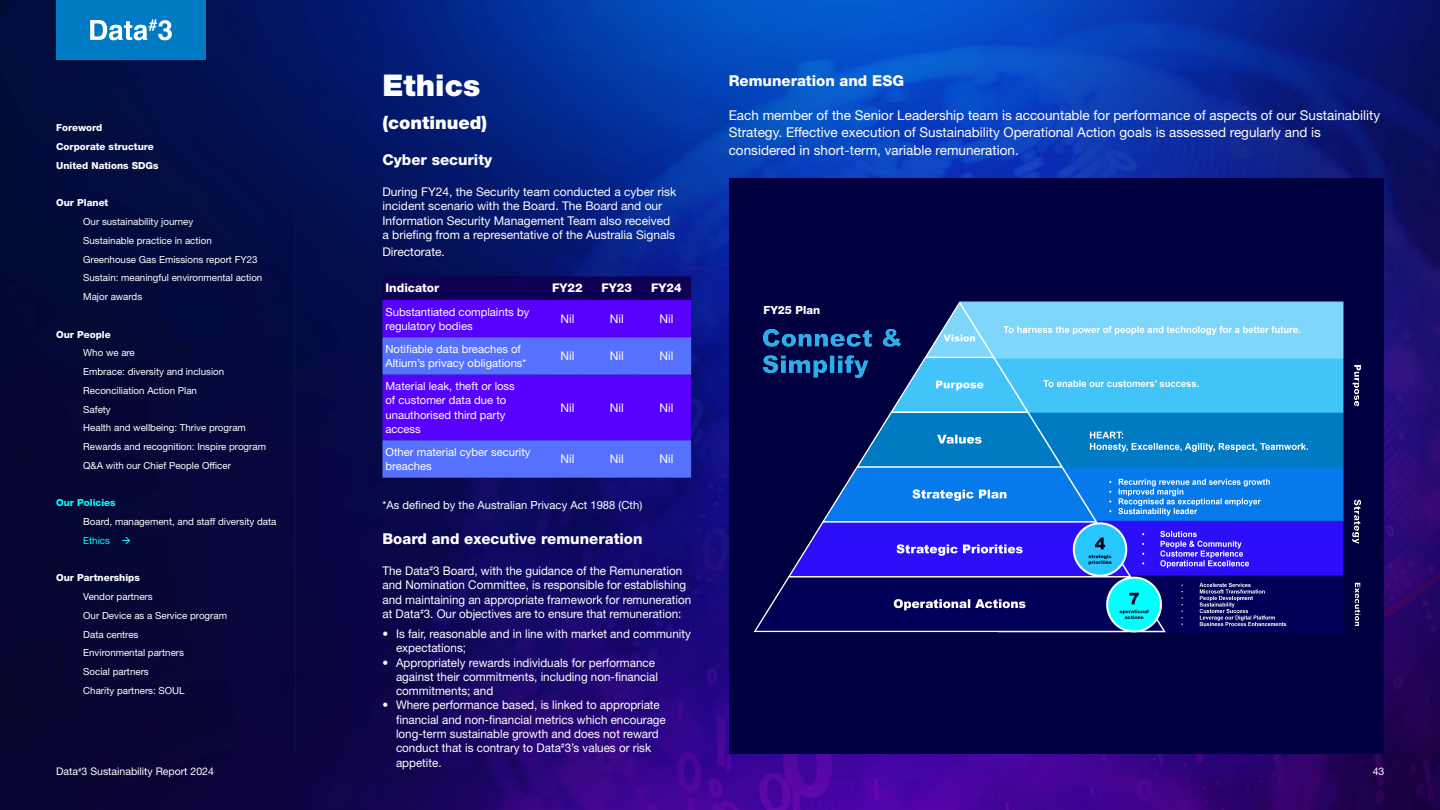
<style>
.page{position:relative;width:1440px;height:810px;background:#fff}
.page>*{position:absolute;margin:0;border:0;box-sizing:border-box;transform-origin:0 0}
.t1{font:900 30px "Helvetica Neue LT Std";color:#fff}
.t2{font:900 18px "Helvetica Neue LT Std";color:#fff}
.t3{font:800 15px "Helvetica Neue LT Std";color:#fff}
.t4{font:13.5px/17.2px "Helvetica Neue LT Std";color:#fff}
.t5{font:12px/14.2px "Helvetica Neue LT Std";color:#fff}
.t6{font:800 12px "Helvetica Neue LT Std";color:#fff}
.t7{font:11.25px/14.2px "Helvetica Neue LT Std";color:#fff}
.t8{font:800 11.25px "Helvetica Neue LT Std";color:#fff}
.t9{font:10.5px "Helvetica Neue LT Std";color:#fff}
.t10{font:9.75px "Helvetica Neue LT Std";color:#fff}
.t11{font:800 9.75px "Helvetica Neue LT Std";color:#fff}
.t12{font:800 9.75px "Helvetica Neue LT Std";color:#0ff}
.t13{font:9.75px "Helvetica Neue LT Std";color:#0ff}
</style>
<div class="page">
<img style="left:0;top:0;width:1440px;height:810px">
<svg style="left:382px;top:276px;width:309px;height:202px;background:#4d29e8"></svg>
<div style="left:729px;top:179px;width:655px;height:575px;background:#000040"></div>
<img style="left:753px;top:302px;width:608px;height:331px">
<div style="left:756px;top:306px;width:64px;height:18px;background:#000040"></div>
<img style="left:56px;top:0;width:149px;height:60px">
<hr style="left:295px;top:124px;width:1px;height:630px;background:#000595">
<h4 class="t3" style="left:729px;top:71px;width:177px">Remuneration and ESG</h4>
<p class="t4" style="left:729px;top:107px;width:653px">Each member of the Senior Leadership team is accountable for performance of aspects of our Sustainability<br>Strategy. Effective execution of Sustainability Operational Action goals is assessed regularly and is considered in short-term, variable remuneration.</p>
<h3 class="t1" style="left:382px;top:68px;width:99px">Ethics</h3>
<h3 class="t2" style="left:382px;top:112px;width:106px">(continued)</h3>
<h4 class="t3" style="left:382px;top:150px;width:111px">Cyber security</h4>
<p class="t5" style="left:382px;top:185px;width:295px">During FY24, the Security team conducted a cyber risk incident scenario with the Board. The Board and our Information Security Management Team also received a briefing from a representative of the Australia Signals</p>
<p class="t5" style="left:382px;top:245px;width:64px">Directorate.</p>
<p class="t6" style="left:386px;top:281px;width:55px">Indicator</p>
<p class="t6" style="left:552px;top:281px;width:32px">FY22</p>
<p class="t6" style="left:602px;top:281px;width:32px">FY23</p>
<p class="t6" style="left:651px;top:281px;width:32px">FY24</p>
<p class="t7" style="left:386px;top:304px;width:145px">Substantiated complaints by regulatory bodies</p>
<p class="t5" style="left:560px;top:311px;width:15px">Nil</p>
<p class="t5" style="left:610px;top:311px;width:15px">Nil</p>
<p class="t5" style="left:659px;top:311px;width:15px">Nil</p>
<p class="t7" style="left:386px;top:342px;width:143px">Notifiable data breaches of<br>Altium’s privacy obligations*</p>
<p class="t5" style="left:560px;top:349px;width:15px">Nil</p>
<p class="t5" style="left:610px;top:349px;width:15px">Nil</p>
<p class="t5" style="left:659px;top:349px;width:15px">Nil</p>
<p class="t7" style="left:386px;top:379px;width:131px">Material leak, theft or loss of customer data due to unauthorised third party access</p>
<p class="t11" style="left:56px;top:122px;width:48px">Foreword</p>
<p class="t11" style="left:56px;top:141px;width:99px">Corporate structure</p>
<p class="t11" style="left:56px;top:160px;width:104px">United Nations SDGs</p>
<p class="t11" style="left:56px;top:197px;width:54px">Our Planet</p>
<p class="t10" style="left:83px;top:216px;width:112px">Our sustainability journey</p>
<p class="t10" style="left:83px;top:235px;width:130px">Sustainable practice in action</p>
<p class="t10" style="left:83px;top:253px;width:176px">Greenhouse Gas Emissions report FY23</p>
<p class="t10" style="left:83px;top:272px;width:181px">Sustain: meaningful environmental action</p>
<p class="t10" style="left:83px;top:291px;width:61px">Major awards</p>
<p class="t11" style="left:56px;top:328px;width:56px">Our People</p>
<p class="t10" style="left:83px;top:347px;width:53px">Who we are</p>
<p class="t10" style="left:83px;top:366px;width:143px">Embrace: diversity and inclusion</p>
<p class="t10" style="left:83px;top:385px;width:115px">Reconciliation Action Plan</p>
<p class="t10" style="left:83px;top:403px;width:29px">Safety</p>
<p class="t10" style="left:83px;top:422px;width:164px">Health and wellbeing: Thrive program</p>
<p class="t10" style="left:83px;top:441px;width:184px">Rewards and recognition: Inspire program</p>
<p class="t10" style="left:83px;top:460px;width:149px">Q&amp;A with our Chief People Officer</p>
<p class="t12" style="left:56px;top:497px;width:61px">Our Policies</p>
<p class="t10" style="left:83px;top:516px;width:195px">Board, management, and staff diversity data</p>
<p class="t13" style="left:83px;top:535px;width:49px">Ethics →</p>
<p class="t11" style="left:56px;top:572px;width:85px">Our Partnerships</p>
<p class="t10" style="left:83px;top:591px;width:71px">Vendor partners</p>
<p class="t10" style="left:83px;top:610px;width:145px">Our Device as a Service program</p>
<p class="t10" style="left:83px;top:628px;width:57px">Data centres</p>
<p class="t10" style="left:83px;top:647px;width:102px">Environmental partners</p>
<p class="t10" style="left:83px;top:666px;width:67px">Social partners</p>
<p class="t10" style="left:83px;top:685px;width:103px">Charity partners: SOUL</p>
<h5 class="t8" style="left:764px;top:303px;width:58px">FY25 Plan</h5>
<p class="t5" style="left:560px;top:400px;width:15px">Nil</p>
<p class="t5" style="left:610px;top:400px;width:15px">Nil</p>
<p class="t5" style="left:659px;top:400px;width:15px">Nil</p>
<p class="t7" style="left:386px;top:445px;width:147px">Other material cyber security breaches</p>
<p class="t5" style="left:560px;top:452px;width:15px">Nil</p>
<p class="t5" style="left:610px;top:452px;width:15px">Nil</p>
<p class="t5" style="left:659px;top:452px;width:15px">Nil</p>
<p class="t7" style="left:382px;top:498px;width:261px">*As defined by the Australian Privacy Act 1988 (Cth)</p>
<h4 class="t3" style="left:382px;top:529px;width:262px">Board and executive remuneration</h4>
<p class="t5" style="left:382px;top:564px;width:310px">The Data<sup>#</sup>3 Board, with the guidance of the Remuneration and Nomination Committee, is responsible for establishing and maintaining an appropriate framework for remuneration at Data<sup>#</sup>3. Our objectives are to ensure that remuneration:</p>
<p class="t5" style="left:396px;top:627px;width:296px;text-indent:-14px">• Is fair, reasonable and in line with market and community expectations;</p>
<p class="t5" style="left:396px;top:655px;width:263px;text-indent:-14px">• Appropriately rewards individuals for performance against their commitments, including non-financial commitments; and</p>
<p class="t5" style="left:396px;top:698px;width:271px;text-indent:-14px">• Where performance based, is linked to appropriate financial and non-financial metrics which encourage long-term sustainable growth and does not reward conduct that is contrary to Data<sup>#</sup>3’s values or risk appetite.</p>
<p class="t9" style="left:56px;top:766px;width:159px">Data<sup>#</sup>3 Sustainability Report 2024</p>
<p class="t9" style="left:1373px;top:766px;width:13px">43</p>
</div>
